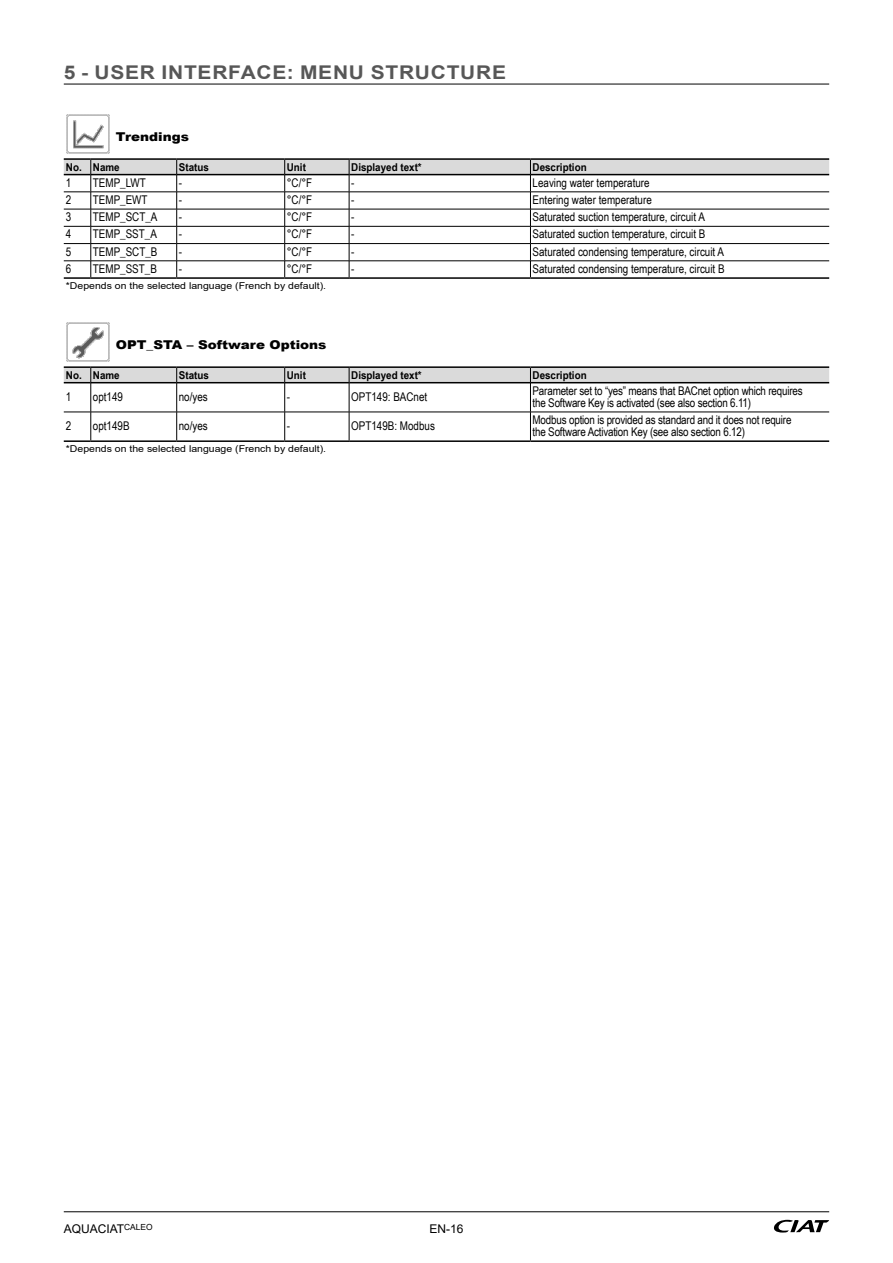
<style>
.page{position:relative;width:893px;height:1263px;background:#fff}
.page>*{position:absolute;margin:0;border:0;box-sizing:border-box;transform-origin:0 0}
.IOM_-_Main-heading{font:700 18.9px "Arial";letter-spacing:.035em;color:#575757;scale:1.11 1}
.Parameters_table_-_heading{font:900 12.15px "Arial";color:#000;scale:1.11 1}
.Table_Left_Normal{font:12px/12px "Arial Narrow";color:#000}
.t1{font:12px "Arial";color:#000}
.IOM_Left_Heading{font:700 10.8px "Arial Narrow";color:#000;scale:1.11 1}
.Notes{font:9.45px "Arial";color:#000;scale:1.11 1}
</style>
<div class="page">
<img style="left:66px;top:115px;width:43px;height:39px">
<hr style="left:64px;top:158px;width:27px;height:2px;background:#000">
<hr style="left:91px;top:158px;width:86px;height:2px;background:#000">
<hr style="left:177px;top:158px;width:108px;height:2px;background:#000">
<hr style="left:285px;top:158px;width:64px;height:2px;background:#000">
<hr style="left:349px;top:158px;width:181px;height:2px;background:#000">
<hr style="left:530px;top:158px;width:299px;height:2px;background:#000">
<hr style="left:64px;top:277px;width:27px;height:2px;background:#000">
<hr style="left:91px;top:277px;width:86px;height:2px;background:#000">
<hr style="left:177px;top:277px;width:108px;height:2px;background:#000">
<hr style="left:285px;top:277px;width:64px;height:2px;background:#000">
<hr style="left:349px;top:277px;width:181px;height:2px;background:#000">
<hr style="left:530px;top:277px;width:299px;height:2px;background:#000">
<svg style="left:64px;top:159px;width:765px;height:118px"></svg>
<img style="left:66px;top:323px;width:43px;height:39px">
<hr style="left:64px;top:366px;width:27px;height:2px;background:#000">
<hr style="left:91px;top:366px;width:86px;height:2px;background:#000">
<hr style="left:177px;top:366px;width:108px;height:2px;background:#000">
<hr style="left:285px;top:366px;width:64px;height:2px;background:#000">
<hr style="left:349px;top:366px;width:181px;height:2px;background:#000">
<hr style="left:530px;top:366px;width:299px;height:2px;background:#000">
<svg style="left:64px;top:367px;width:765px;height:73px"></svg>
<hr style="left:64px;top:440px;width:27px;height:2px;background:#000">
<hr style="left:91px;top:440px;width:86px;height:2px;background:#000">
<hr style="left:177px;top:440px;width:108px;height:2px;background:#000">
<hr style="left:285px;top:440px;width:64px;height:2px;background:#000">
<hr style="left:349px;top:440px;width:181px;height:2px;background:#000">
<hr style="left:530px;top:440px;width:299px;height:2px;background:#000">
<hr style="left:64px;top:83px;width:765px;height:2px;background:#575757">
<svg style="left:774px;top:1220px;width:55px;height:12px"></svg>
<hr style="left:64px;top:1211px;width:765px;height:1px;background:#000">
<p class="IOM_-_Main-heading" style="left:64px;top:59px;width:400px">5 - USER INTERFACE: MENU STRUCTURE</p>
<p class="Parameters_table_-_heading" style="left:116px;top:128px;width:67px">Trendings</p>
<p class="IOM_Left_Heading" style="left:66px;top:159px;width:16px">No.</p>
<p class="IOM_Left_Heading" style="left:93px;top:159px;width:26px">Name</p>
<p class="IOM_Left_Heading" style="left:179px;top:159px;width:29px">Status</p>
<p class="IOM_Left_Heading" style="left:287px;top:159px;width:19px">Unit</p>
<p class="IOM_Left_Heading" style="left:351px;top:159px;width:65px">Displayed text*</p>
<p class="IOM_Left_Heading" style="left:533px;top:159px;width:50px">Description</p>
<p class="Table_Left_Normal" style="left:66px;top:176px;width:7px">1</p>
<p class="Table_Left_Normal" style="left:93px;top:176px;width:54px">TEMP_LWT</p>
<p class="Table_Left_Normal" style="left:179px;top:176px;width:5px">-</p>
<p class="Table_Left_Normal" style="left:287px;top:176px;width:27px">°C/°F</p>
<p class="Table_Left_Normal" style="left:351px;top:176px;width:5px">-</p>
<p class="Table_Left_Normal" style="left:533px;top:176px;width:119px">Leaving water temperature</p>
<p class="Table_Left_Normal" style="left:66px;top:193px;width:7px">2</p>
<p class="Table_Left_Normal" style="left:93px;top:193px;width:56px">TEMP_EWT</p>
<p class="Table_Left_Normal" style="left:179px;top:193px;width:5px">-</p>
<p class="Table_Left_Normal" style="left:287px;top:193px;width:27px">°C/°F</p>
<p class="Table_Left_Normal" style="left:351px;top:193px;width:5px">-</p>
<p class="Table_Left_Normal" style="left:533px;top:193px;width:121px">Entering water temperature</p>
<p class="Table_Left_Normal" style="left:66px;top:211px;width:7px">3</p>
<p class="Table_Left_Normal" style="left:93px;top:211px;width:66px">TEMP_SCT_A</p>
<p class="Table_Left_Normal" style="left:179px;top:211px;width:5px">-</p>
<p class="Table_Left_Normal" style="left:287px;top:211px;width:27px">°C/°F</p>
<p class="Table_Left_Normal" style="left:351px;top:211px;width:5px">-</p>
<p class="Table_Left_Normal" style="left:533px;top:211px;width:174px">Saturated suction temperature, circuit A</p>
<p class="Table_Left_Normal" style="left:66px;top:228px;width:7px">4</p>
<p class="Table_Left_Normal" style="left:93px;top:228px;width:65px">TEMP_SST_A</p>
<p class="Table_Left_Normal" style="left:179px;top:228px;width:5px">-</p>
<p class="Table_Left_Normal" style="left:287px;top:228px;width:27px">°C/°F</p>
<p class="Table_Left_Normal" style="left:351px;top:228px;width:5px">-</p>
<p class="Table_Left_Normal" style="left:533px;top:228px;width:174px">Saturated suction temperature, circuit B</p>
<p class="Table_Left_Normal" style="left:66px;top:245px;width:7px">5</p>
<p class="Table_Left_Normal" style="left:93px;top:245px;width:66px">TEMP_SCT_B</p>
<p class="Table_Left_Normal" style="left:179px;top:245px;width:5px">-</p>
<p class="Table_Left_Normal" style="left:287px;top:245px;width:27px">°C/°F</p>
<p class="Table_Left_Normal" style="left:351px;top:245px;width:5px">-</p>
<p class="Table_Left_Normal" style="left:533px;top:245px;width:193px">Saturated condensing temperature, circuit A</p>
<p class="Table_Left_Normal" style="left:66px;top:262px;width:7px">6</p>
<p class="Table_Left_Normal" style="left:93px;top:262px;width:65px">TEMP_SST_B</p>
<p class="Table_Left_Normal" style="left:179px;top:262px;width:5px">-</p>
<p class="Table_Left_Normal" style="left:287px;top:262px;width:27px">°C/°F</p>
<p class="Table_Left_Normal" style="left:351px;top:262px;width:5px">-</p>
<p class="Table_Left_Normal" style="left:533px;top:262px;width:193px">Saturated condensing temperature, circuit B</p>
<p class="Notes" style="left:66px;top:279px;width:236px">*Depends on the selected language (French by default).</p>
<p class="Parameters_table_-_heading" style="left:116px;top:336px;width:191px">OPT_STA – Software Options</p>
<p class="IOM_Left_Heading" style="left:66px;top:367px;width:16px">No.</p>
<p class="IOM_Left_Heading" style="left:93px;top:367px;width:26px">Name</p>
<p class="IOM_Left_Heading" style="left:179px;top:367px;width:29px">Status</p>
<p class="IOM_Left_Heading" style="left:287px;top:367px;width:19px">Unit</p>
<p class="IOM_Left_Heading" style="left:351px;top:367px;width:65px">Displayed text*</p>
<p class="IOM_Left_Heading" style="left:533px;top:367px;width:50px">Description</p>
<p class="Table_Left_Normal" style="left:66px;top:390px;width:7px">1</p>
<p class="Table_Left_Normal" style="left:93px;top:390px;width:32px">opt149</p>
<p class="Table_Left_Normal" style="left:179px;top:390px;width:30px">no/yes</p>
<p class="Table_Left_Normal" style="left:287px;top:390px;width:5px">-</p>
<p class="Table_Left_Normal" style="left:351px;top:390px;width:78px">OPT149: BACnet</p>
<p class="Table_Left_Normal" style="left:533px;top:384px;width:272px">Parameter set to “yes” means that BACnet option which requires the Software Key is activated (see also section 6.11)</p>
<p class="Table_Left_Normal" style="left:66px;top:419px;width:7px">2</p>
<p class="Table_Left_Normal" style="left:93px;top:419px;width:38px">opt149B</p>
<p class="Table_Left_Normal" style="left:179px;top:419px;width:30px">no/yes</p>
<p class="Table_Left_Normal" style="left:287px;top:419px;width:5px">-</p>
<p class="Table_Left_Normal" style="left:351px;top:419px;width:85px">OPT149B: Modbus</p>
<p class="Table_Left_Normal" style="left:533px;top:413px;width:260px">Modbus option is provided as standard and it does not require the Software Activation Key (see also section 6.12)</p>
<p class="Notes" style="left:66px;top:442px;width:236px">*Depends on the selected language (French by default).</p>
<p class="t1" style="left:64px;top:1220px;width:90px">AQUACIAT<sup>CALEO</sup></p>
<p class="t1" style="left:429px;top:1220px;width:36px">EN-16</p>
</div>
